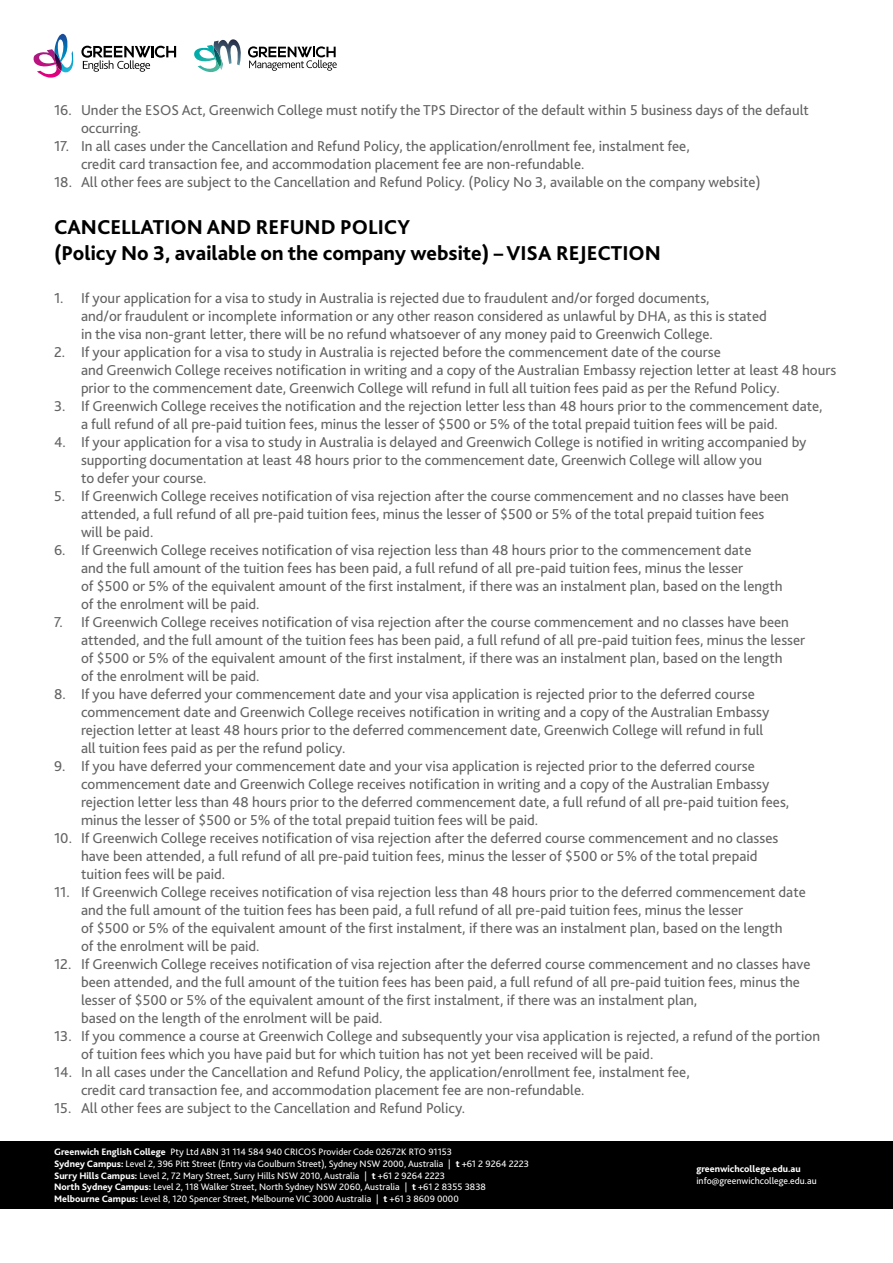
<style>
.page{position:relative;width:893px;height:1263px;background:#fff}
.page>*{position:absolute;margin:0;border:0;box-sizing:border-box;transform-origin:0 0}
.t1{font:800 21px/25.2px "Bliss 2";color:#000}
.t2{font:15px/18px "Bliss 2";color:#646363}
.t3{font:9.75px/11.7px "Bliss 2";color:#fff}
.t4{font:800 9.75px "Bliss 2";color:#fff}
.s1{font-weight:800}
</style>
<div class="page">
<div style="left:1px;top:1141px;width:892px;height:68px;background:#000"></div>
<svg style="left:33px;top:34px;width:41px;height:44px"></svg>
<svg style="left:81px;top:46px;width:95px;height:26px"></svg>
<svg style="left:248px;top:46px;width:89px;height:25px"></svg>
<svg style="left:194px;top:39px;width:47px;height:33px"></svg>
<p class="t2" style="left:81px;top:101px;width:729px;text-indent:-27px">16. Under the ESOS Act, Greenwich College must notify the TPS Director of the default within 5 business days of the default occurring.</p>
<p class="t2" style="left:81px;top:137px;width:610px;text-indent:-27px">17. In all cases under the Cancellation and Refund Policy, the application/enrollment fee, instalment fee, credit card transaction fee, and accommodation placement fee are non-refundable.</p>
<p class="t2" style="left:54px;top:173px;width:708px">18. All other fees are subject to the Cancellation and Refund Policy. (Policy No 3, available on the company website)</p>
<h1 class="t1" style="left:54px;top:215px;width:608px">CANCELLATION AND REFUND POLICY<br>(Policy No 3, available on the company website) – VISA REJECTION</h1>
<p class="t2" style="left:81px;top:289px;width:687px;text-indent:-27px">1. If your application for a visa to study in Australia is rejected due to fraudulent and/or forged documents,<br>and/or fraudulent or incomplete information or any other reason considered as unlawful by DHA, as this is stated in the visa non-grant letter, there will be no refund whatsoever of any money paid to Greenwich College.</p>
<p class="t2" style="left:81px;top:343px;width:757px;text-indent:-27px">2. If your application for a visa to study in Australia is rejected before the commencement date of the course<br>and Greenwich College receives notification in writing and a copy of the Australian Embassy rejection letter at least 48 hours prior to the commencement date, Greenwich College will refund in full all tuition fees paid as per the Refund Policy.</p>
<p class="t2" style="left:81px;top:397px;width:743px;text-indent:-27px">3. If Greenwich College receives the notification and the rejection letter less than 48 hours prior to the commencement date, a full refund of all pre-paid tuition fees, minus the lesser of $500 or 5% of the total prepaid tuition fees will be paid.</p>
<p class="t2" style="left:81px;top:433px;width:727px;text-indent:-27px">4. If your application for a visa to study in Australia is delayed and Greenwich College is notified in writing accompanied by supporting documentation at least 48 hours prior to the commencement date, Greenwich College will allow you<br>to defer your course.</p>
<p class="t2" style="left:81px;top:487px;width:709px;text-indent:-27px">5. If Greenwich College receives notification of visa rejection after the course commencement and no classes have been attended, a full refund of all pre-paid tuition fees, minus the lesser of $500 or 5% of the total prepaid tuition fees will be paid.</p>
<p class="t2" style="left:81px;top:541px;width:703px;text-indent:-27px">6. If Greenwich College receives notification of visa rejection less than 48 hours prior to the commencement date<br>and the full amount of the tuition fees has been paid, a full refund of all pre-paid tuition fees, minus the lesser<br>of $500 or 5% of the equivalent amount of the first instalment, if there was an instalment plan, based on the length of the enrolment will be paid.</p>
<p class="t2" style="left:81px;top:613px;width:726px;text-indent:-27px">7. If Greenwich College receives notification of visa rejection after the course commencement and no classes have been attended, and the full amount of the tuition fees has been paid, a full refund of all pre-paid tuition fees, minus the lesser of $500 or 5% of the equivalent amount of the first instalment, if there was an instalment plan, based on the length<br>of the enrolment will be paid.</p>
<p class="t2" style="left:81px;top:685px;width:690px;text-indent:-27px">8. If you have deferred your commencement date and your visa application is rejected prior to the deferred course commencement date and Greenwich College receives notification in writing and a copy of the Australian Embassy rejection letter at least 48 hours prior to the deferred commencement date, Greenwich College will refund in full all tuition fees paid as per the refund policy.</p>
<p class="t2" style="left:81px;top:757px;width:710px;text-indent:-27px">9. If you have deferred your commencement date and your visa application is rejected prior to the deferred course commencement date and Greenwich College receives notification in writing and a copy of the Australian Embassy rejection letter less than 48 hours prior to the deferred commencement date, a full refund of all pre-paid tuition fees, minus the lesser of $500 or 5% of the total prepaid tuition fees will be paid.</p>
<p class="t2" style="left:81px;top:829px;width:699px;text-indent:-27px">10. If Greenwich College receives notification of visa rejection after the deferred course commencement and no classes have been attended, a full refund of all pre-paid tuition fees, minus the lesser of $500 or 5% of the total prepaid tuition fees will be paid.</p>
<p class="t2" style="left:81px;top:883px;width:726px;text-indent:-27px">11. If Greenwich College receives notification of visa rejection less than 48 hours prior to the deferred commencement date and the full amount of the tuition fees has been paid, a full refund of all pre-paid tuition fees, minus the lesser<br>of $500 or 5% of the equivalent amount of the first instalment, if there was an instalment plan, based on the length<br>of the enrolment will be paid.</p>
<p class="t2" style="left:81px;top:955px;width:731px;text-indent:-27px">12. If Greenwich College receives notification of visa rejection after the deferred course commencement and no classes have been attended, and the full amount of the tuition fees has been paid, a full refund of all pre-paid tuition fees, minus the lesser of $500 or 5% of the equivalent amount of the first instalment, if there was an instalment plan,<br>based on the length of the enrolment will be paid.</p>
<p class="t2" style="left:81px;top:1027px;width:741px;text-indent:-27px">13. If you commence a course at Greenwich College and subsequently your visa application is rejected, a refund of the portion of tuition fees which you have paid but for which tuition has not yet been received will be paid.</p>
<p class="t2" style="left:81px;top:1063px;width:610px;text-indent:-27px">14. In all cases under the Cancellation and Refund Policy, the application/enrollment fee, instalment fee, credit card transaction fee, and accommodation placement fee are non-refundable.</p>
<p class="t2" style="left:54px;top:1099px;width:413px">15. All other fees are subject to the Cancellation and Refund Policy.</p>
<p class="t3" style="left:54px;top:1146px;width:476px"><span class="s1">Greenwich English College</span> Pty Ltd ABN 31 114 584 940 CRICOS Provider Code 02672K RTO 91153<br><span class="s1">Sydney Campus:</span> Level 2, 396 Pitt Street (Entry via Goulburn Street), Sydney NSW 2000, Australia | <span class="s1">t</span> +61 2 9264 2223<br><span class="s1">Surry Hills Campus:</span> Level 2, 72 Mary Street, Surry Hills NSW 2010, Australia | <span class="s1">t</span> +61 2 9264 2223<br><span class="s1">North Sydney Campus:</span> Level 2, 118 Walker Street, North Sydney NSW 2060, Australia | <span class="s1">t</span> +61 2 8355 3838<br><span class="s1">Melbourne Campus:</span> Level 8, 120 Spencer Street, Melbourne VIC 3000 Australia | <span class="s1">t</span> +61 3 8609 0000</p>
<p class="t4" style="left:696px;top:1163px;width:106px">greenwichcollege.edu.au</p>
<p class="t3" style="left:696px;top:1174px;width:122px">info@greenwichcollege.edu.au</p>
</div>
